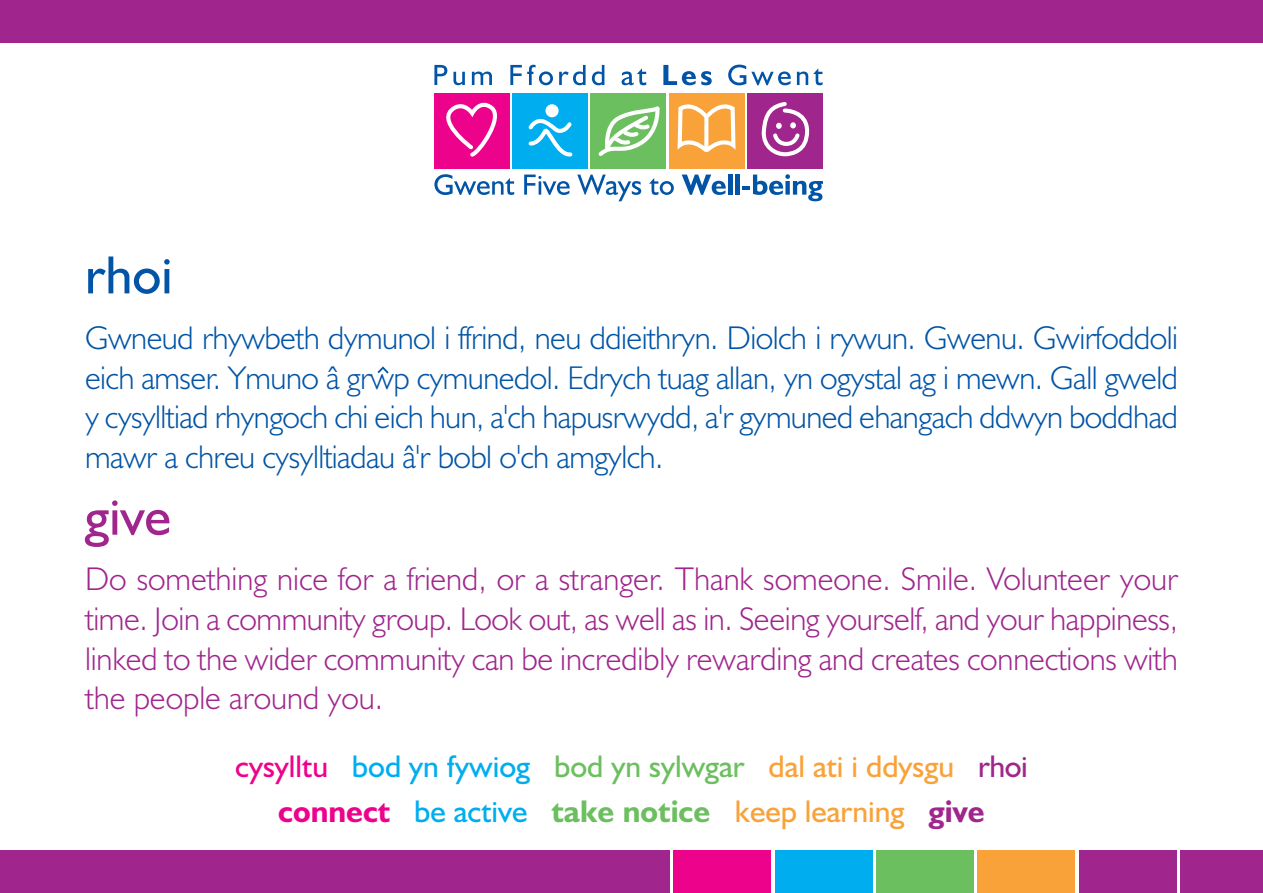
<style>
.page{position:relative;width:1263px;height:893px;background:#fff}
.page>*{position:absolute;margin:0;border:0;box-sizing:border-box;transform-origin:0 0}
.t1{font:54px "Humanist 521 BT";color:#a0268d}
.t2{font:54px "Humanist 521 BT";color:#0154a6}
.t3{font:300 33px/39.6px "Humanist 521 BT";letter-spacing:-.015em;color:#0154a6;text-align:justify}
.t4{font:300 33px/39.6px "Humanist 521 BT";letter-spacing:-.005em;color:#a0268d;text-align:justify}
.t5{font:31.5px/45.3px "Humanist 521 BT";color:#f9a23a;text-align:center}
.s1{color:#ed028c}
.s2{color:#00aeef}
.s3{color:#6cbf5f}
.s4{color:#a0268d}
.s5{font-weight:700;color:#ed028c}
.s6{font-weight:700;color:#6cbf5f}
.s7{font-weight:700;color:#a0268d}
</style>
<div class="page">
<div style="left:673px;top:850px;width:98px;height:43px;background:#ed028c"></div>
<div style="left:775px;top:850px;width:98px;height:43px;background:#00aeef"></div>
<div style="left:876px;top:850px;width:98px;height:43px;background:#6cbf5f"></div>
<div style="left:977px;top:850px;width:98px;height:43px;background:#f9a23a"></div>
<div style="left:1079px;top:850px;width:97px;height:43px;background:#a0268d"></div>
<div style="left:0;top:850px;width:670px;height:43px;background:#a0268d"></div>
<div style="left:0;top:0;width:1263px;height:43px;background:#a0268d"></div>
<div style="left:1180px;top:850px;width:83px;height:43px;background:#a0268d"></div>
<svg style="left:377px;top:366px;width:12px;height:8px"></svg>
<svg style="left:434px;top:65px;width:13px;height:20px"></svg>
<svg style="left:453px;top:72px;width:12px;height:13px"></svg>
<svg style="left:472px;top:72px;width:20px;height:13px"></svg>
<svg style="left:510px;top:65px;width:43px;height:20px"></svg>
<svg style="left:559px;top:65px;width:27px;height:20px"></svg>
<svg style="left:592px;top:65px;width:12px;height:20px"></svg>
<svg style="left:621px;top:69px;width:25px;height:16px"></svg>
<svg style="left:663px;top:65px;width:49px;height:20px"></svg>
<svg style="left:728px;top:65px;width:63px;height:20px"></svg>
<svg style="left:797px;top:69px;width:25px;height:16px"></svg>
<div style="left:434px;top:93px;width:75px;height:76px;background:#ed028c"></div>
<svg style="left:446px;top:102px;width:51px;height:55px"></svg>
<div style="left:512px;top:93px;width:76px;height:76px;background:#00aeef"></div>
<div style="left:545px;top:104px;width:14px;height:13px;background:#fff;border-radius:50%"></div>
<svg style="left:528px;top:118px;width:45px;height:39px"></svg>
<div style="left:590px;top:93px;width:76px;height:76px;background:#6cbf5f"></div>
<svg style="left:598px;top:106px;width:62px;height:50px"></svg>
<div style="left:669px;top:93px;width:75px;height:76px;background:#f9a23a"></div>
<svg style="left:677px;top:104px;width:59px;height:48px"></svg>
<svg style="left:704px;top:117px;width:4px;height:33px"></svg>
<div style="left:747px;top:93px;width:76px;height:76px;background:#a0268d"></div>
<svg style="left:761px;top:102px;width:49px;height:55px"></svg>
<svg style="left:434px;top:174px;width:80px;height:21px"></svg>
<svg style="left:524px;top:175px;width:46px;height:20px"></svg>
<svg style="left:577px;top:175px;width:64px;height:26px"></svg>
<svg style="left:649px;top:178px;width:25px;height:17px"></svg>
<svg style="left:682px;top:175px;width:44px;height:20px"></svg>
<hr style="left:728px;top:175px;width:4px;height:20px;background:#0154a6">
<div style="left:735px;top:175px;width:5px;height:20px;background:#0154a6"></div>
<svg style="left:742px;top:174px;width:81px;height:27px"></svg>
<h1 class="t2" style="left:85px;top:243px;width:89px">rhoi</h1>
<p class="t3" style="left:85px;top:322px;width:1094px">Gwneud rhywbeth dymunol i ffrind, neu ddieithryn. Diolch i rywun. Gwenu. Gwirfoddoli eich amser. Ymuno â grwp cymunedol. Edrych tuag allan, yn ogystal ag i mewn. Gall gweld y cysylltiad rhyngoch chi eich hun, a'ch hapusrwydd, a'r gymuned ehangach ddwyn boddhad mawr a chreu cysylltiadau â'r bobl o'ch amgylch.</p>
<h1 class="t1" style="left:85px;top:484px;width:87px">give</h1>
<p class="t4" style="left:85px;top:563px;width:1094px">Do something nice for a friend, or a stranger. Thank someone. Smile. Volunteer your time. Join a community group. Look out, as well as in. Seeing yourself, and your happiness, linked to the wider community can be incredibly rewarding and creates connections with the people around you.</p>
<p class="t5" style="left:235px;top:744px;width:794px"><span class="s1">cysylltu</span> <span class="s2">bod yn fywiog</span> <span class="s3">bod yn sylwgar</span> dal ati i ddysgu <span class="s4">rhoi </span><span class="s5">connect</span> <span class="s2">be active</span> <span class="s6">take notice</span> keep learning <span class="s7">give</span></p>
</div>
